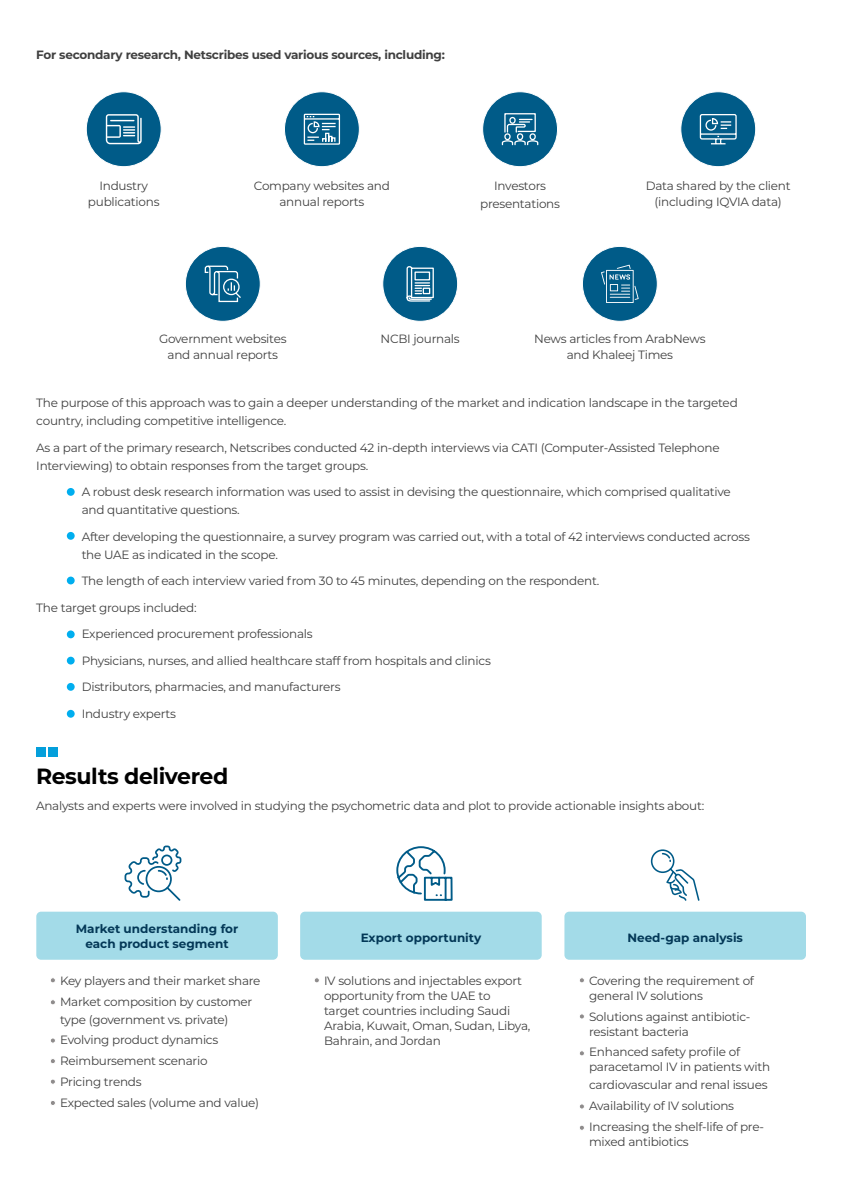
<style>
.page{position:relative;width:842px;height:1191px;background:#fff}
.page>*{position:absolute;margin:0;border:0;box-sizing:border-box;transform-origin:0 0}
.t1{font:700 22px "Montserrat";letter-spacing:-.02em;color:#000}
.t2{font:12px/20.8px "Montserrat";letter-spacing:-.02em;color:#404040}
.t3{font:700 12px/14.4px "Montserrat";color:#033857;text-align:center}
.t4{font:700 12px "Montserrat";letter-spacing:-.02em;color:#404040}
</style>
<div class="page">
<div style="left:36px;top:911px;width:242px;height:48px;background:#a3dbe8;border-radius:5px"></div>
<div style="left:300px;top:911px;width:242px;height:48px;background:#a3dbe8;border-radius:5px"></div>
<div style="left:564px;top:911px;width:242px;height:48px;background:#a3dbe8;border-radius:5px"></div>
<div style="left:86px;top:92px;width:75px;height:75px;background:#005b88;border-radius:50%"></div>
<div style="left:86px;top:92px;width:75px;height:75px;border:1px solid #fff;border-radius:50%"></div>
<div style="left:284px;top:92px;width:75px;height:75px;background:#005b88;border-radius:50%"></div>
<div style="left:284px;top:92px;width:75px;height:75px;border:1px solid #fff;border-radius:50%"></div>
<div style="left:185px;top:246px;width:75px;height:75px;background:#005b88;border-radius:50%"></div>
<div style="left:185px;top:246px;width:75px;height:75px;border:1px solid #fff;border-radius:50%"></div>
<div style="left:383px;top:246px;width:75px;height:75px;background:#005b88;border-radius:50%"></div>
<div style="left:383px;top:246px;width:75px;height:75px;border:1px solid #fff;border-radius:50%"></div>
<div style="left:582px;top:246px;width:75px;height:75px;background:#005b88;border-radius:50%"></div>
<div style="left:582px;top:246px;width:75px;height:75px;border:1px solid #fff;border-radius:50%"></div>
<div style="left:483px;top:92px;width:74px;height:75px;background:#005b88;border-radius:50%"></div>
<div style="left:482px;top:92px;width:76px;height:75px;border:1px solid #fff;border-radius:50%"></div>
<div style="left:681px;top:92px;width:75px;height:75px;background:#005b88;border-radius:50%"></div>
<div style="left:681px;top:92px;width:75px;height:75px;border:1px solid #fff;border-radius:50%"></div>
<div style="left:67px;top:488px;width:8px;height:8px;background:#00aeef;border-radius:50%"></div>
<div style="left:67px;top:532px;width:8px;height:8px;background:#00aeef;border-radius:50%"></div>
<div style="left:67px;top:576px;width:8px;height:8px;background:#00aeef;border-radius:50%"></div>
<div style="left:67px;top:630px;width:8px;height:8px;background:#00aeef;border-radius:50%"></div>
<div style="left:67px;top:656px;width:8px;height:8px;background:#00aeef;border-radius:50%"></div>
<div style="left:67px;top:683px;width:8px;height:8px;background:#00aeef;border-radius:50%"></div>
<div style="left:67px;top:710px;width:8px;height:7px;background:#00aeef;border-radius:50%"></div>
<div style="left:36px;top:746px;width:10px;height:10px;background:#049fdb"></div>
<div style="left:48px;top:746px;width:10px;height:10px;background:#049fdb"></div>
<svg style="left:125px;top:845px;width:56px;height:55px"></svg>
<svg style="left:651px;top:849px;width:48px;height:51px"></svg>
<svg style="left:50px;top:978px;width:5px;height:5px"></svg>
<svg style="left:579px;top:978px;width:5px;height:5px"></svg>
<svg style="left:314px;top:978px;width:5px;height:5px"></svg>
<svg style="left:50px;top:1000px;width:5px;height:5px"></svg>
<svg style="left:50px;top:1038px;width:5px;height:5px"></svg>
<svg style="left:579px;top:1014px;width:5px;height:5px"></svg>
<svg style="left:51px;top:1059px;width:4px;height:4px"></svg>
<svg style="left:579px;top:1051px;width:5px;height:5px"></svg>
<svg style="left:579px;top:1104px;width:5px;height:5px"></svg>
<svg style="left:579px;top:1125px;width:5px;height:5px"></svg>
<svg style="left:50px;top:1079px;width:5px;height:5px"></svg>
<svg style="left:51px;top:1101px;width:4px;height:4px"></svg>
<svg style="left:106px;top:114px;width:36px;height:30px"></svg>
<svg style="left:501px;top:113px;width:38px;height:33px"></svg>
<svg style="left:303px;top:113px;width:38px;height:32px"></svg>
<svg style="left:204px;top:265px;width:37px;height:38px"></svg>
<svg style="left:601px;top:265px;width:38px;height:38px"></svg>
<svg style="left:406px;top:266px;width:28px;height:36px"></svg>
<svg style="left:396px;top:846px;width:57px;height:55px"></svg>
<svg style="left:699px;top:114px;width:38px;height:31px"></svg>
<p class="t4" style="left:36px;top:46px;width:410px">For secondary research, Netscribes used various sources, including:</p>
<p class="t2" style="left:88px;top:177px;width:73px;line-height:16px;text-align:center">Industry publications</p>
<p class="t2" style="left:254px;top:177px;width:137px;line-height:16px;text-align:center">Company websites and annual reports</p>
<p class="t2" style="left:480px;top:176px;width:81px;line-height:18px;text-align:center">Investors presentations</p>
<p class="t2" style="left:646px;top:177px;width:146px;line-height:16px;text-align:center">Data shared by the client (including IQVIA data)</p>
<p class="t2" style="left:159px;top:330px;width:129px;line-height:16px;text-align:center">Government websites and annual reports</p>
<p class="t2" style="left:381px;top:327px;width:81px">NCBI journals</p>
<p class="t2" style="left:534px;top:330px;width:173px;line-height:16px;text-align:center">News articles from ArabNews and Khaleej Times</p>
<p class="t2" style="left:36px;top:393px;width:703px;line-height:18px">The purpose of this approach was to gain a deeper understanding of the market and indication landscape in the targeted country, including competitive intelligence.</p>
<p class="t2" style="left:36px;top:438px;width:685px;line-height:18px">As a part of the primary research, Netscribes conducted 42 in-depth interviews via CATI (Computer-Assisted Telephone<br>Interviewing) to obtain responses from the target groups.</p>
<p class="t2" style="left:82px;top:482px;width:651px;line-height:18px">A robust desk research information was used to assist in devising the questionnaire, which comprised qualitative and quantitative questions.</p>
<p class="t2" style="left:82px;top:527px;width:670px;line-height:18px">After developing the questionnaire, a survey program was carried out, with a total of 42 interviews conducted across the UAE as indicated in the scope.</p>
<p class="t2" style="left:82px;top:570px;width:519px">The length of each interview varied from 30 to 45 minutes, depending on the respondent.</p>
<p class="t2" style="left:36px;top:596px;width:162px">The target groups included:</p>
<p class="t2" style="left:82px;top:623px;width:233px">Experienced procurement professionals</p>
<p class="t2" style="left:82px;top:649px;width:411px">Physicians, nurses, and allied healthcare staff from hospitals and clinics</p>
<p class="t2" style="left:82px;top:676px;width:261px">Distributors, pharmacies, and manufacturers</p>
<p class="t2" style="left:82px;top:702px;width:96px">Industry experts</p>
<h1 class="t1" style="left:36px;top:760px;width:194px">Results delivered</h1>
<p class="t2" style="left:36px;top:795px;width:670px">Analysts and experts were involved in studying the psychometric data and plot to provide actionable insights about:</p>
<p class="t3" style="left:76px;top:921px;width:164px">Market understanding for each product segment</p>
<p class="t3" style="left:361px;top:929px;width:122px">Export opportunity</p>
<p class="t3" style="left:627px;top:929px;width:117px">Need-gap analysis</p>
<p class="t2" style="left:60px;top:969px;width:202px">Key players and their market share<br>Market composition by customer</p>
<p class="t2" style="left:60px;top:1008px;width:201px">type (government vs. private)<br>Evolving product dynamics<br>Reimbursement scenario<br>Pricing trends<br>Expected sales (volume and value)</p>
<p class="t2" style="left:589px;top:972px;width:166px;line-height:15px">Covering the requirement of general IV solutions</p>
<p class="t2" style="left:589px;top:1008px;width:163px;line-height:15px">Solutions against antibiotic&shy;resistant bacteria</p>
<p class="t2" style="left:589px;top:1044px;width:183px;line-height:15px">Enhanced safety profile of paracetamol IV in patients with</p>
<p class="t2" style="left:589px;top:1074px;width:180px">cardiovascular and renal issues<br>Availability of IV solutions<br>Increasing the shelf-life of pre-</p>
<p class="t2" style="left:589px;top:1131px;width:101px">mixed antibiotics</p>
<p class="t2" style="left:324px;top:972px;width:208px;line-height:15px">IV solutions and injectables export opportunity from the UAE to<br>target countries including Saudi<br>Arabia, Kuwait, Oman, Sudan, Libya,<br>Bahrain, and Jordan</p>
</div>
